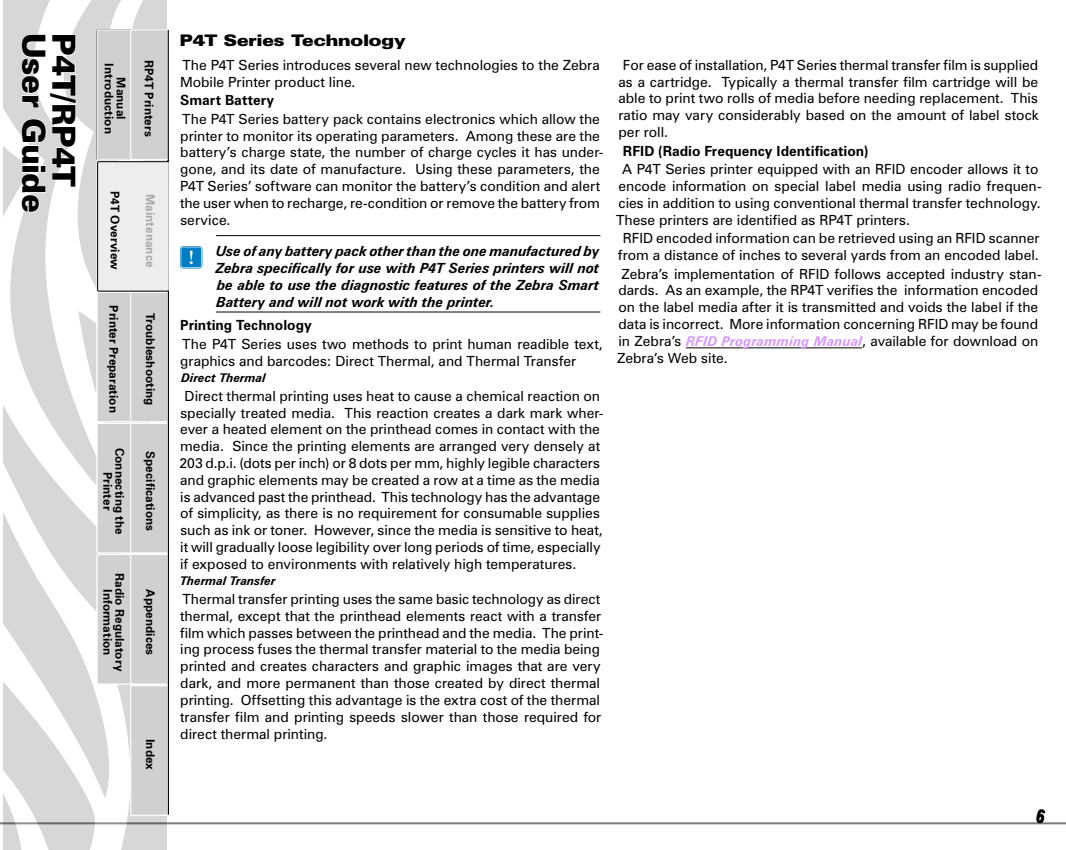
<style>
.page{position:relative;width:1066px;height:850px;background:#fff}
.page>*{position:absolute;margin:0;border:0;box-sizing:border-box;transform-origin:0 0}
.t1{font:900 31.9px/30.1px "Zurich BT";letter-spacing:-.02em;color:#000}
.t2{font:italic 700 condensed 18px "Zurich BT";color:#000}
.t3{font:900 expanded 16px "Zurich BT";color:#000}
.t4{font:14px/16.8px "Zurich BT";color:#000}
.t5{font:italic 700 14px/16.8px "Zurich BT";letter-spacing:-.005em;color:#000;text-align:justify}
.t6{font:700 14px "Zurich BT";color:#000}
.t7{font:700 12px/12px "Zurich BT";color:#000;text-align:center}
.t8{font:italic 700 12px "Zurich BT";color:#000}
.t9{font:700 12px "Zurich BT";color:#a7a9ac}
.s1{font-weight:700;font-style:italic;font-size:13.5px;color:#d699ff}
</style>
<div class="page">
<svg style="left:3px;top:0;width:93px;height:462px;fill:#d7d7d7"></svg>
<svg style="left:3px;top:462px;width:163px;height:388px;fill:#d7d7d7"></svg>
<svg style="left:3px;top:770px;width:48px;height:80px"></svg>
<svg style="left:21px;top:34px;width:56px;height:179px"></svg>
<hr style="left:0;top:822px;width:1066px;height:2px;background:#000">
<svg style="left:96px;top:0;width:71px;height:816px"></svg>
<svg style="left:97px;top:29px;width:72px;height:786px"></svg>
<hr style="left:216px;top:235px;width:384px;height:1px;background:#000">
<hr style="left:216px;top:311px;width:384px;height:1px;background:#000">
<div style="left:180px;top:246px;width:22px;height:22px;background:#6db4dc;border-radius:3px"></div>
<div style="left:181px;top:247px;width:21px;height:21px;background:#4fa5d6;border-radius:3px"></div>
<div style="left:181px;top:247px;width:20px;height:20px;background:#007ec5;border-radius:2px"></div>
<svg style="left:190px;top:250px;width:3px;height:14px"></svg>
<hr style="left:686px;top:347px;width:176px;height:1px;background:#000">
<h1 class="t1" style="left:79px;top:33px;width:181px;rotate:90deg">P4T/RP4T<br>User Guide</h1>
<p class="t3" style="left:180px;top:31px;width:227px">P4T Series Technology</p>
<p class="t7" style="left:127px;top:63px;width:72px;rotate:90deg">Manual<br>Introduction</p>
<p class="t4" style="left:180px;top:56px;width:421px">The P4T Series introduces several new technologies to the Zebra<br>Mobile Printer product line.</p>
<p class="t7" style="left:155px;top:60px;width:78px;rotate:90deg">RP4T Printers</p>
<p class="t6" style="left:180px;top:92px;width:96px">Smart Battery</p>
<p class="t4" style="left:180px;top:110px;width:425px">The P4T Series battery pack contains electronics which allow the printer to monitor its operating parameters. Among these are the battery’s charge state, the number of charge cycles it has under&shy;gone, and its date of manufacture. Using these parameters, the P4T Series’ software can monitor the battery’s condition and alert the user when to recharge, re-condition or remove the battery from service.</p>
<p class="t5" style="left:216px;top:243px;width:386px">Use of any battery pack other than the one manufactured by Zebra specifically for use with P4T Series printers will not be able to use the diagnostic features of the Zebra Smart Battery and will not work with the printer.</p>
<p class="t6" style="left:180px;top:317px;width:133px">Printing Technology</p>
<p class="t4" style="left:180px;top:335px;width:424px">The P4T Series uses two methods to print human readible text, graphics and barcodes: Direct Thermal, and Thermal Transfer</p>
<p class="t8" style="left:181px;top:370px;width:86px">Direct Thermal</p>
<p class="t4" style="left:179px;top:387px;width:425px;text-indent:5px">Direct thermal printing uses heat to cause a chemical reaction on specially treated media. This reaction creates a dark mark wher&shy;ever a heated element on the printhead comes in contact with the media. Since the printing elements are arranged very densely at 203 d.p.i. (dots per inch) or 8 dots per mm, highly legible characters and graphic elements may be created a row at a time as the media is advanced past the printhead. This technology has the advantage of simplicity, as there is no requirement for consumable supplies such as ink or toner. However, since the media is sensitive to heat, it will gradually loose legibility over long periods of time, especially if exposed to environments with relatively high temperatures.</p>
<p class="t8" style="left:180px;top:573px;width:97px">Thermal Transfer</p>
<p class="t4" style="left:180px;top:590px;width:425px">Thermal transfer printing uses the same basic technology as direct thermal, except that the printhead elements react with a transfer film which passes between the printhead and the media. The print&shy;ing process fuses the thermal transfer material to the media being printed and creates characters and graphic images that are very dark, and more permanent than those created by direct thermal printing. Offsetting this advantage is the extra cost of the thermal transfer film and printing speeds slower than those required for direct thermal printing.</p>
<p class="t7" style="left:121px;top:191px;width:80px;rotate:90deg">P4T Overview</p>
<p class="t9" style="left:158px;top:194px;width:75px;rotate:90deg">Maintenance</p>
<p class="t7" style="left:120px;top:305px;width:109px;rotate:90deg">Printer Preparation</p>
<p class="t7" style="left:126px;top:448px;width:88px;rotate:90deg">Connecting the<br>Printer</p>
<p class="t7" style="left:126px;top:573px;width:99px;rotate:90deg">Radio Regulatory<br>Information</p>
<p class="t7" style="left:157px;top:313px;width:94px;rotate:90deg">Troubleshooting</p>
<p class="t7" style="left:157px;top:451px;width:81px;rotate:90deg">Specifications</p>
<p class="t7" style="left:157px;top:589px;width:68px;rotate:90deg">Appendices</p>
<p class="t7" style="left:157px;top:739px;width:32px;rotate:90deg">Index</p>
<p class="t4" style="left:618px;top:56px;width:422px;text-align:justify;text-indent:4px">For ease of installation, P4T Series thermal transfer film is supplied as a cartridge. Typically a thermal transfer film cartridge will be able to print two rolls of media before needing replacement. This ratio may vary considerably based on the amount of label stock per roll.</p>
<p class="t6" style="left:623px;top:142px;width:247px">RFID (Radio Frequency Identification)</p>
<p class="t4" style="left:616px;top:161px;width:427px;text-indent:6px">A P4T Series printer equipped with an RFID encoder allows it to encode information on special label media using radio frequen&shy;cies in addition to using conventional thermal transfer technology.<br>These printers are identified as RP4T printers.</p>
<p class="t4" style="left:618px;top:230px;width:423px;text-align:center">RFID encoded information can be retrieved using an RFID scanner from a distance of inches to several yards from an encoded label.</p>
<p class="t4" style="left:617px;top:265px;width:426px;text-indent:4px">Zebra’s implementation of RFID follows accepted industry stan&shy;dards. As an example, the RP4T verifies the information encoded on the label media after it is transmitted and voids the label if the data is incorrect. More information concerning RFID may be found in Zebra’s <span class="s1">RFID Programming Manual</span>, available for download on Zebra’s Web site.</p>
<p class="t2" style="left:1036px;top:804px;width:10px">6</p>
</div>
